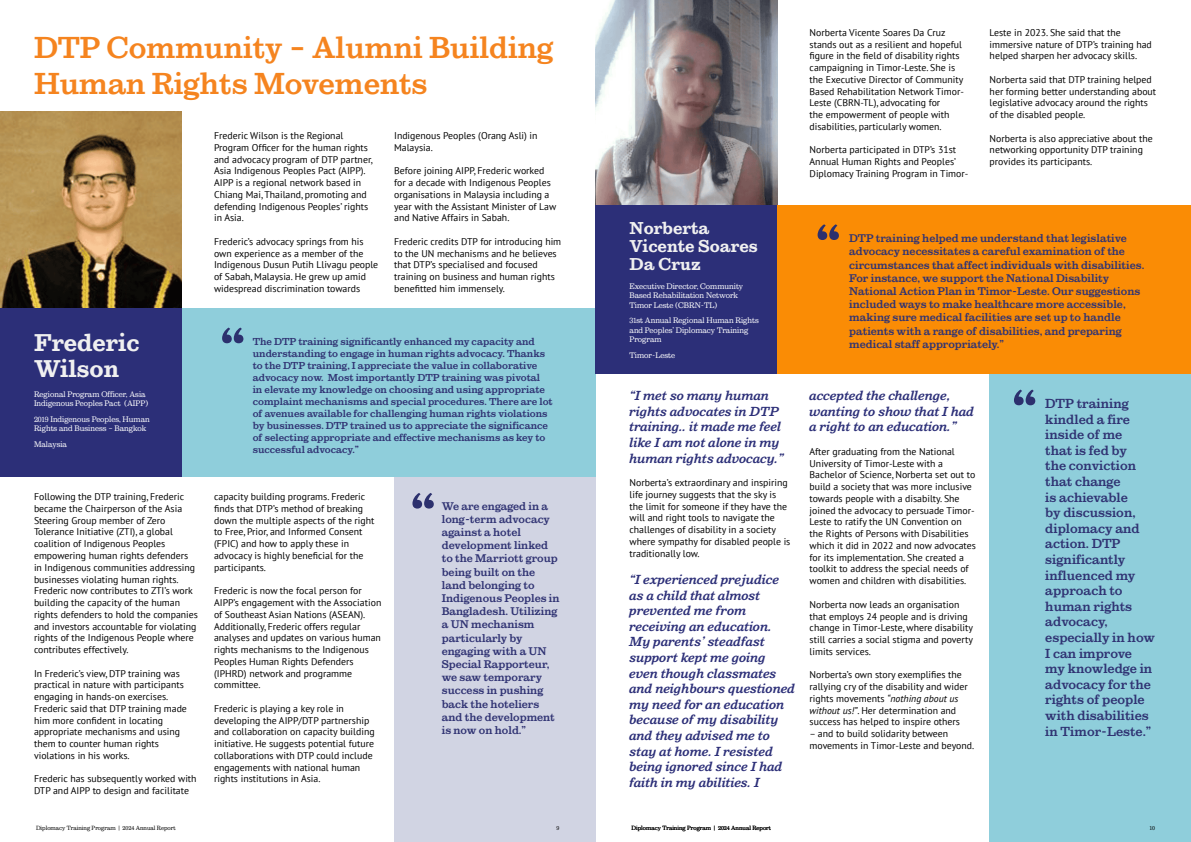
<style>
.page{position:relative;width:1191px;height:842px;background:#fff}
.page>*{position:absolute;margin:0;border:0;box-sizing:border-box;transform-origin:0 0}
.t1{font:700 30px/36px "Sutro";color:#f5841f}
.t2{font:800 24px/26px "Sutro";color:#f0f0f0}
.t3{font:800 17px/18px "Sutro";color:#f0f0f0}
.t4{font:italic 700 13px/15.6px "Sutro";color:#2c2f78}
.t5{font:700 13px/15.6px "Sutro";color:#303373}
.t6{font:700 11px/13.2px "Sutro";color:#303373}
.t7{font:700 10px/12px "Sutro";color:#303373}
.t8{font:9.8px/11.8px "PT Sans";color:#000}
.t9{font:300 8px/9.6px "Sutro";color:#fff}
.t10{font:300 6px "Sutro";color:#000}
.s1{font-style:italic}
</style>
<div class="page">
<div style="left:989px;top:373px;width:202px;height:469px;background:#8fcedb"></div>
<img style="left:0;top:111px;width:182px;height:198px">
<div style="left:394px;top:477px;width:201px;height:365px;background:#d1d4e3"></div>
<div style="left:181px;top:309px;width:414px;height:168px;background:#8fcedb"></div>
<svg style="left:222px;top:328px;width:21px;height:15px"></svg>
<svg style="left:412px;top:493px;width:22px;height:16px"></svg>
<div style="left:0;top:309px;width:181px;height:168px;background:#2c2f78"></div>
<img style="left:595px;top:0;width:182px;height:205px">
<div style="left:777px;top:205px;width:414px;height:168px;background:#fa8c05"></div>
<svg style="left:817px;top:224px;width:22px;height:16px"></svg>
<svg style="left:1014px;top:390px;width:21px;height:15px"></svg>
<div style="left:595px;top:205px;width:182px;height:168px;background:#2c2f78"></div>
<h1 class="t1" style="left:34px;top:30px;width:521px">DTP Community – Alumni Building<br>Human Rights Movements</h1>
<h2 class="t2" style="left:34px;top:329px;width:107px">Frederic<br>Wilson</h2>
<p class="t9" style="left:34px;top:389px;width:116px">Regional Program Officer, Asia<br>Indigenous Peoples Pact (AIPP)</p>
<p class="t9" style="left:34px;top:414px;width:117px">2019 Indigenous Peoples, Human<br>Rights and Business – Bangkok</p>
<p class="t9" style="left:34px;top:439px;width:35px">Malaysia</p>
<p class="t8" style="left:34px;top:491px;width:165px">Following the DTP training, Frederic became the Chairperson of the Asia Steering Group member of Zero Tolerance Initiative (ZTI), a global coalition of Indigenous Peoples empowering human rights defenders in Indigenous communities addressing businesses violating human rights.<br>Frederic now contributes to ZTI’s work building the capacity of the human rights defenders to hold the companies and investors accountable for violating rights of the Indigenous People where contributes effectively.</p>
<p class="t8" style="left:34px;top:667px;width:154px">In Frederic’s view, DTP training was practical in nature with participants engaging in hands-on exercises.<br>Frederic said that DTP training made him more confident in locating appropriate mechanisms and using them to counter human rights violations in his works.</p>
<p class="t8" style="left:34px;top:773px;width:164px">Frederic has subsequently worked with<br>DTP and AIPP to design and facilitate</p>
<p class="t8" style="left:214px;top:129px;width:160px">Frederic Wilson is the Regional<br>Program Officer for the human rights and advocacy program of DTP partner,<br>Asia Indigenous Peoples Pact (AIPP).<br>AIPP is a regional network based in<br>Chiang Mai, Thailand, promoting and defending Indigenous Peoples’ rights in Asia.</p>
<p class="t8" style="left:214px;top:235px;width:166px">Frederic’s advocacy springs from his own experience as a member of the Indigenous Dusun Putih Llivagu people of Sabah, Malaysia. He grew up amid widespread discrimination towards</p>
<p class="t8" style="left:394px;top:129px;width:145px">Indigenous Peoples (Orang Asli) in<br>Malaysia.</p>
<p class="t8" style="left:394px;top:165px;width:164px">Before joining AIPP, Frederic worked for a decade with Indigenous Peoples organisations in Malaysia including a year with the Assistant Minister of Law and Native Affairs in Sabah.</p>
<p class="t8" style="left:394px;top:235px;width:169px">Frederic credits DTP for introducing him to the UN mechanisms and he believes that DTP’s specialised and focused training on business and human rights benefitted him immensely.</p>
<p class="t7" style="left:253px;top:335px;width:301px">The DTP training significantly enhanced my capacity and understanding to engage in human rights advocacy. Thanks to the DTP training, I appreciate the value in collaborative advocacy now. Most importantly DTP training was pivotal<br>in elevate my knowledge on choosing and using appropriate complaint mechanisms and special procedures. There are lot of avenues available for challenging human rights violations by businesses. DTP trained us to appreciate the significance of selecting appropriate and effective mechanisms as key to successful advocacy.”</p>
<p class="t8" style="left:214px;top:491px;width:162px">capacity building programs. Frederic finds that DTP’s method of breaking down the multiple aspects of the right to Free, Prior, and Informed Consent (FPIC) and how to apply these in advocacy is highly beneficial for the participants.</p>
<p class="t8" style="left:214px;top:585px;width:169px">Frederic is now the focal person for AIPP’s engagement with the Association of Southeast Asian Nations (ASEAN).<br>Additionally, Frederic offers regular analyses and updates on various human rights mechanisms to the Indigenous Peoples Human Rights Defenders (IPHRD) network and programme committee.</p>
<p class="t8" style="left:214px;top:702px;width:162px">Frederic is playing a key role in developing the AIPP/DTP partnership and collaboration on capacity building initiative. He suggests potential future collaborations with DTP could include engagements with national human rights institutions in Asia.</p>
<p class="t6" style="left:442px;top:499px;width:119px">We are engaged in a long-term advocacy against a hotel development linked to the Marriott group being built on the land belonging to<br>Indigenous Peoples in<br>Bangladesh. Utilizing a UN mechanism particularly by engaging with a UN<br>Special Rapporteur, we saw temporary success in pushing back the hoteliers and the development is now on hold.”</p>
<p class="t8" style="left:809px;top:26px;width:156px">Norberta Vicente Soares Da Cruz stands out as a resilient and hopeful figure in the field of disability rights campaigning in Timor-Leste. She is the Executive Director of Community Based Rehabilitation Network Timor-Leste (CBRN-TL), advocating for<br>the empowerment of people with disabilities, particularly women.</p>
<p class="t8" style="left:809px;top:144px;width:160px">Norberta participated in DTP’s 31st<br>Annual Human Rights and Peoples’<br>Diplomacy Training Program in Timor-</p>
<p class="t8" style="left:989px;top:26px;width:164px">Leste in 2023. She said that the immersive nature of DTP’s training had helped sharpen her advocacy skills.</p>
<p class="t8" style="left:989px;top:73px;width:168px">Norberta said that DTP training helped her forming better understanding about legislative advocacy around the rights of the disabled people.</p>
<p class="t8" style="left:989px;top:132px;width:164px">Norberta is also appreciative about the networking opportunity DTP training provides its participants.</p>
<h3 class="t3" style="left:629px;top:219px;width:130px">Norberta<br>Vicente Soares<br>Da Cruz</h3>
<p class="t9" style="left:629px;top:281px;width:115px">Executive Director, Community<br>Based Rehabilitation Network<br>Timor Leste (CBRN-TL)</p>
<p class="t9" style="left:629px;top:315px;width:131px">31st Annual Regional Human Rights and Peoples’ Diplomacy Training<br>Program</p>
<p class="t9" style="left:629px;top:350px;width:47px">Timor-Leste</p>
<h3 class="t4" style="left:629px;top:388px;width:156px">“I met so many human rights advocates in DTP training.. it made me feel like I am not alone in my human rights advocacy.”</h3>
<p class="t8" style="left:629px;top:476px;width:162px">Norberta’s extraordinary and inspiring life journey suggests that the sky is the limit for someone if they have the will and right tools to navigate the challenges of disability in a society where sympathy for disabled people is traditionally low.</p>
<p class="t4" style="left:629px;top:572px;width:167px">“I experienced prejudice as a child that almost prevented me from receiving an education.<br>My parents’ steadfast support kept me going even though classmates and neighbours questioned my need for an education because of my disability and they advised me to stay at home. I resisted being ignored since I had faith in my abilities. I</p>
<p class="t6" style="left:849px;top:232px;width:297px">DTP training helped me understand that legislative advocacy necessitates a careful examination of the circumstances that affect individuals with disabilities.<br>For instance, we support the National Disability National Action Plan in Timor-Leste. Our suggestions included ways to make healthcare more accessible, making sure medical facilities are set up to handle patients with a range of disabilities, and preparing medical staff appropriately.”</p>
<h3 class="t4" style="left:809px;top:388px;width:166px">accepted the challenge, wanting to show that I had a right to an education.”</h3>
<p class="t8" style="left:809px;top:445px;width:168px">After graduating from the National University of Timor-Leste with a Bachelor of Science, Norberta set out to build a society that was more inclusive towards people with a disabilty. She joined the advocacy to persuade Timor-Leste to ratify the UN Convention on the Rights of Persons with Disabilities which it did in 2022 and now advocates for its implementation. She created a toolkit to address the special needs of women and children with disabilities.</p>
<p class="t8" style="left:809px;top:598px;width:165px">Norberta now leads an organisation that employs 24 people and is driving change in Timor-Leste, where disability still carries a social stigma and poverty limits services.</p>
<p class="t8" style="left:809px;top:669px;width:160px">Norberta’s own story exemplifies the rallying cry of the disability and wider rights movements <span class="s1">“nothing about us without us!”</span>. Her determination and success has helped to inspire others</p>
<p class="t8" style="left:809px;top:727px;width:166px">– and to build solidarity between movements in Timor-Leste and beyond.</p>
<p class="t5" style="left:1045px;top:396px;width:111px">DTP training kindled a fire inside of me<br>that is fed by<br>the conviction that change<br>is achievable<br>by discussion, diplomacy and action. DTP significantly influenced my approach to human rights advocacy, especially in how<br>I can improve my knowledge in advocacy for the rights of people with disabilities in Timor-Leste.”</p>
<p class="t10" style="left:36px;top:825px;width:141px">Diplomacy Training Program | 2024 Annual Report</p>
<p class="t10" style="left:631px;top:825px;width:141px">Diplomacy Training Program | 2024 Annual Report</p>
<p class="t10" style="left:556px;top:825px;width:4px">9</p>
<p class="t10" style="left:1149px;top:825px;width:7px">10</p>
</div>
